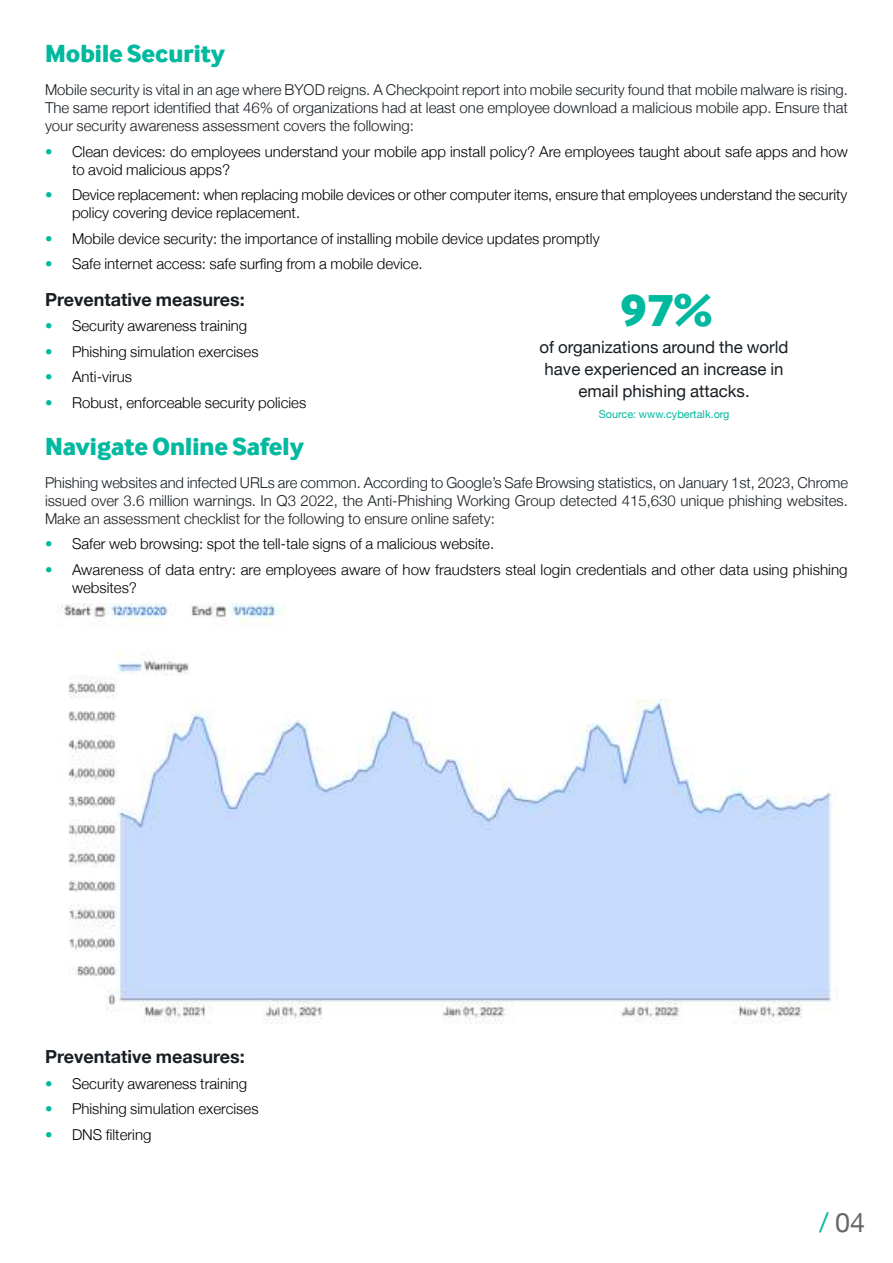
<style>
.page{position:relative;width:893px;height:1263px;background:#fff}
.page>*{position:absolute;margin:0;border:0;box-sizing:border-box;transform-origin:0 0}
.t1{font:800 47.1px "Inter Face";color:#00b99f}
.t2{font:27px "Helvetica Neue";color:#686868}
.t3{font:800 25.5px "Inter Face";color:#00b99f}
.t4{font:700 18px "Helvetica Neue";color:#181e23}
.t5{font:16.8px/21.8px "Helvetica Neue";color:#181e23;text-align:center}
.t6{font:300 15px/18px "Helvetica Neue";color:#000}
.t7{font:300 15px/18px "Helvetica Neue";color:#181e23;text-align:justify}
.t8{font:10.95px "Helvetica Neue";color:#00b99f}
.s1{color:#00b99f}
</style>
<div class="page">
<img style="left:57px;top:603px;width:781px;height:421px">
<h3 class="t3" style="left:45px;top:43px;width:182px">Mobile Security</h3>
<p class="t7" style="left:45px;top:80px;width:805px">Mobile security is vital in an age where BYOD reigns. A Checkpoint report into mobile security found that mobile malware is rising.<br>The same report identified that 46% of organizations had at least one employee download a malicious mobile app. Ensure that your security awareness assessment covers the following:</p>
<p class="t6" style="left:72px;top:144px;width:777px;text-indent:-27px"><span class="s1">•</span> Clean devices: do employees understand your mobile app install policy? Are employees taught about safe apps and how to avoid malicious apps?</p>
<p class="t6" style="left:72px;top:187px;width:777px;text-indent:-27px"><span class="s1">•</span> Device replacement: when replacing mobile devices or other computer items, ensure that employees understand the security policy covering device replacement.</p>
<p class="t6" style="left:45px;top:228px;width:556px"><span class="s1">•</span> Mobile device security: the importance of installing mobile device updates promptly</p>
<p class="t6" style="left:45px;top:254px;width:379px"><span class="s1">•</span> Safe internet access: safe surfing from a mobile device.</p>
<p class="t4" style="left:45px;top:289px;width:201px">Preventative measures:</p>
<p class="t6" style="left:45px;top:316px;width:204px"><span class="s1">•</span> Security awareness training</p>
<p class="t6" style="left:45px;top:344px;width:215px"><span class="s1">•</span> Phishing simulation exercises</p>
<p class="t6" style="left:45px;top:367px;width:88px"><span class="s1">•</span> Anti-virus</p>
<p class="t6" style="left:45px;top:395px;width:263px"><span class="s1">•</span> Robust, enforceable security policies</p>
<h3 class="t3" style="left:45px;top:436px;width:260px">Navigate Online Safely</h3>
<p class="t7" style="left:45px;top:472px;width:805px">Phishing websites and infected URLs are common. According to Google’s Safe Browsing statistics, on January 1st, 2023, Chrome issued over 3.6 million warnings. In Q3 2022, the Anti-Phishing Working Group detected 415,630 unique phishing websites.<br>Make an assessment checklist for the following to ensure online safety:</p>
<p class="t6" style="left:45px;top:534px;width:451px"><span class="s1">•</span> Safer web browsing: spot the tell-tale signs of a malicious website.</p>
<p class="t6" style="left:72px;top:562px;width:777px;text-indent:-27px"><span class="s1">•</span> Awareness of data entry: are employees aware of how fraudsters steal login credentials and other data using phishing websites?</p>
<h1 class="t1" style="left:620px;top:290px;width:93px">97%</h1>
<p class="t5" style="left:540px;top:338px;width:251px">of organizations around the world have experienced an increase in email phishing attacks.</p>
<p class="t8" style="left:599px;top:410px;width:132px">Source: www.cybertalk.org</p>
<p class="t4" style="left:45px;top:1047px;width:201px">Preventative measures:</p>
<p class="t6" style="left:45px;top:1073px;width:204px"><span class="s1">•</span> Security awareness training</p>
<p class="t6" style="left:45px;top:1101px;width:215px"><span class="s1">•</span> Phishing simulation exercises</p>
<p class="t6" style="left:45px;top:1124px;width:108px"><span class="s1">•</span> DNS filtering</p>
<h2 class="t2" style="left:820px;top:1212px;width:47px"><span class="s1">/</span> 04</h2>
</div>
